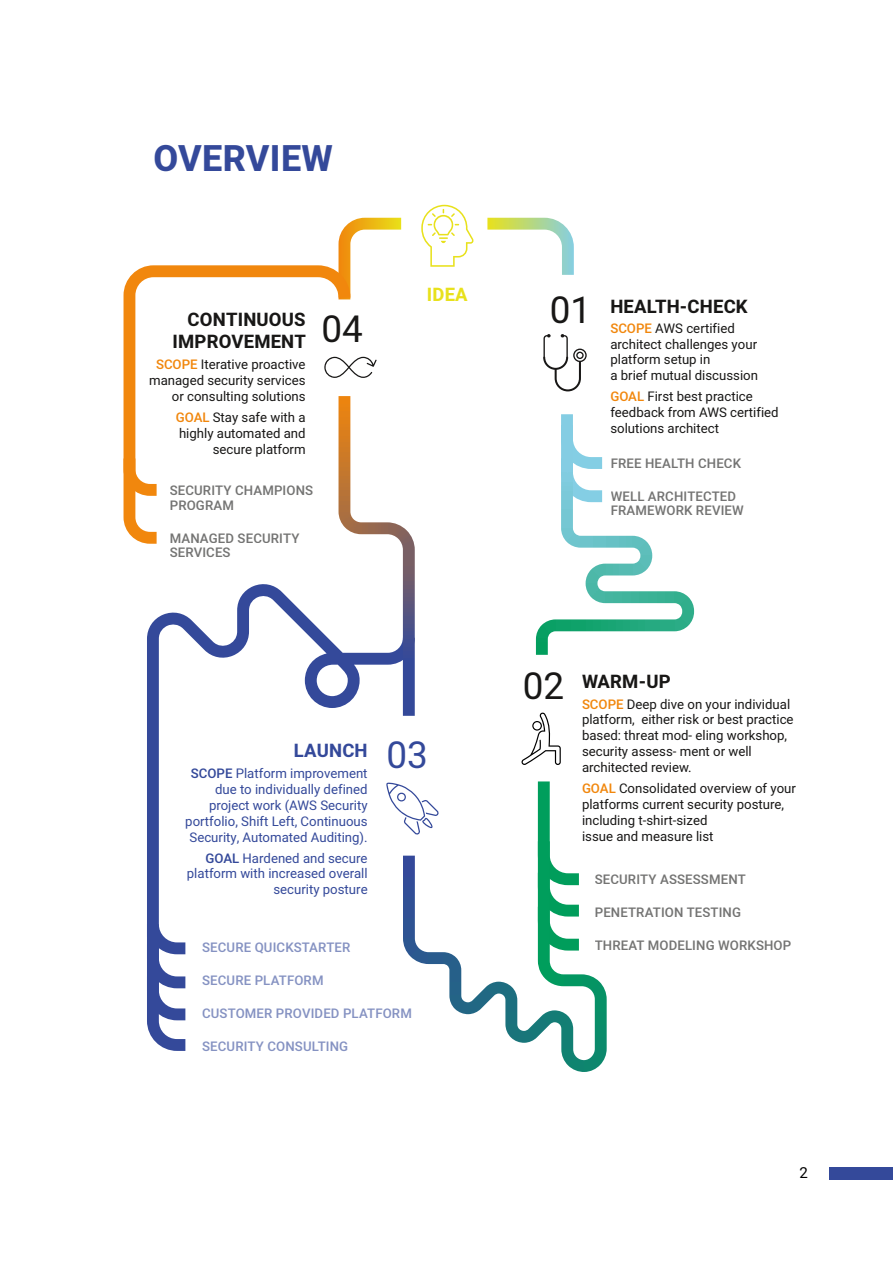
<style>
.page{position:relative;width:893px;height:1263px;background:#fff}
.page>*{position:absolute;margin:0;border:0;box-sizing:border-box;transform-origin:0 0}
.t1{font:36.9px "Heebo";color:#181716}
.t2{font:36.9px "Heebo";color:#34499a}
.t3{font:800 36px "Heebo";letter-spacing:.01em;color:#34499a}
.t4{font:700 18.45px/22.2px "Heebo";letter-spacing:.01em;color:#181716;text-align:right}
.t5{font:700 18.45px "Heebo";letter-spacing:.01em;color:#34499a}
.t6{font:700 18.45px "Heebo";color:#e8e11c}
.t7{font:15px "Heebo";color:#000}
.t8{font:13.2px/15.9px "Heebo";color:#181716}
.t9{font:13.2px/15.9px "Heebo";color:#34499a;text-align:right}
.t10{font:500 13.2px/14.5px "Heebo";letter-spacing:.01em;color:#747473}
.t11{font:500 13.2px "Heebo";letter-spacing:.01em;color:#8592c2}
.s1{font-weight:500;color:#f1870d}
.s2{font-weight:500}
</style>
<div class="page">
<div style="left:829px;top:1166px;width:64px;height:13px;background:#34499a"></div>
<svg style="left:421px;top:205px;width:53px;height:62px"></svg>
<svg style="left:543px;top:334px;width:44px;height:57px"></svg>
<svg style="left:521px;top:712px;width:40px;height:53px"></svg>
<svg style="left:487px;top:218px;width:87px;height:57px"></svg>
<svg style="left:338px;top:218px;width:63px;height:81px"></svg>
<svg style="left:147px;top:584px;width:256px;height:467px"></svg>
<svg style="left:536px;top:414px;width:158px;height:241px"></svg>
<svg style="left:338px;top:396px;width:77px;height:320px"></svg>
<svg style="left:403px;top:781px;width:204px;height:291px"></svg>
<svg style="left:350px;top:357px;width:27px;height:21px"></svg>
<svg style="left:124px;top:265px;width:226px;height:279px"></svg>
<svg style="left:124px;top:458px;width:33px;height:38px"></svg>
<h2 class="t3" style="left:154px;top:133px;width:181px">OVERVIEW</h2>
<h3 class="t4" style="left:173px;top:309px;width:135px">CONTINUOUS<br>IMPROVEMENT</h3>
<p class="t8" style="left:149px;top:357px;width:158px;text-align:right"><span class="s1">SCOPE</span> Iterative proactive managed security services or consulting solutions</p>
<p class="t8" style="left:176px;top:409px;width:131px;text-align:right"><span class="s1">GOAL</span> Stay safe with a highly automated and secure platform</p>
<h1 class="t1" style="left:322px;top:303px;width:43px">04</h1>
<p class="t10" style="left:170px;top:483px;width:145px">SECURITY CHAMPIONS<br>PROGRAM</p>
<p class="t10" style="left:170px;top:531px;width:131px">MANAGED SECURITY<br>SERVICES</p>
<h3 class="t6" style="left:427px;top:281px;width:42px">IDEA</h3>
<h3 class="t5" style="left:294px;top:738px;width:75px">LAUNCH</h3>
<p class="t9" style="left:185px;top:765px;width:184px"><span class="s2">SCOPE</span> Platform improvement due to individually defined project work (AWS Security portfolio, Shift Left, Continuous<br>Security, Automated Auditing).</p>
<p class="t9" style="left:187px;top:850px;width:182px"><span class="s2">GOAL</span> Hardened and secure platform with increased overall security posture</p>
<h1 class="t2" style="left:386px;top:730px;width:43px">03</h1>
<p class="t11" style="left:202px;top:938px;width:150px">SECURE QUICKSTARTER</p>
<p class="t11" style="left:202px;top:971px;width:123px">SECURE PLATFORM</p>
<p class="t11" style="left:202px;top:1004px;width:211px">CUSTOMER PROVIDED PLATFORM</p>
<p class="t11" style="left:202px;top:1037px;width:148px">SECURITY CONSULTING</p>
<h1 class="t1" style="left:550px;top:284px;width:43px">01</h1>
<h3 class="t4" style="left:610px;top:296px;width:139px">HEALTH-CHECK</h3>
<p class="t8" style="left:610px;top:320px;width:149px"><span class="s1">SCOPE</span> AWS certified architect challenges your platform setup in<br>a brief mutual discussion</p>
<p class="t8" style="left:610px;top:389px;width:170px"><span class="s1">GOAL</span> First best practice feedback from AWS certified solutions architect</p>
<p class="t10" style="left:611px;top:456px;width:132px">FREE HEALTH CHECK</p>
<p class="t10" style="left:611px;top:489px;width:135px">WELL ARCHITECTED<br>FRAMEWORK REVIEW</p>
<h1 class="t1" style="left:523px;top:660px;width:43px">02</h1>
<h3 class="t4" style="left:582px;top:670px;width:90px">WARM-UP</h3>
<p class="t8" style="left:582px;top:696px;width:213px"><span class="s1">SCOPE</span> Deep dive on your individual platform, either risk or best practice based: threat mod- eling workshop, security assess- ment or well architected review.</p>
<p class="t8" style="left:582px;top:780px;width:215px"><span class="s1">GOAL</span> Consolidated overview of your platforms current security posture, including t-shirt-sized<br>issue and measure list</p>
<p class="t10" style="left:595px;top:872px;width:153px">SECURITY ASSESSMENT</p>
<p class="t10" style="left:595px;top:905px;width:148px">PENETRATION TESTING</p>
<p class="t10" style="left:595px;top:938px;width:198px">THREAT MODELING WORKSHOP</p>
<p class="t7" style="left:799px;top:1162px;width:10px">2</p>
</div>
